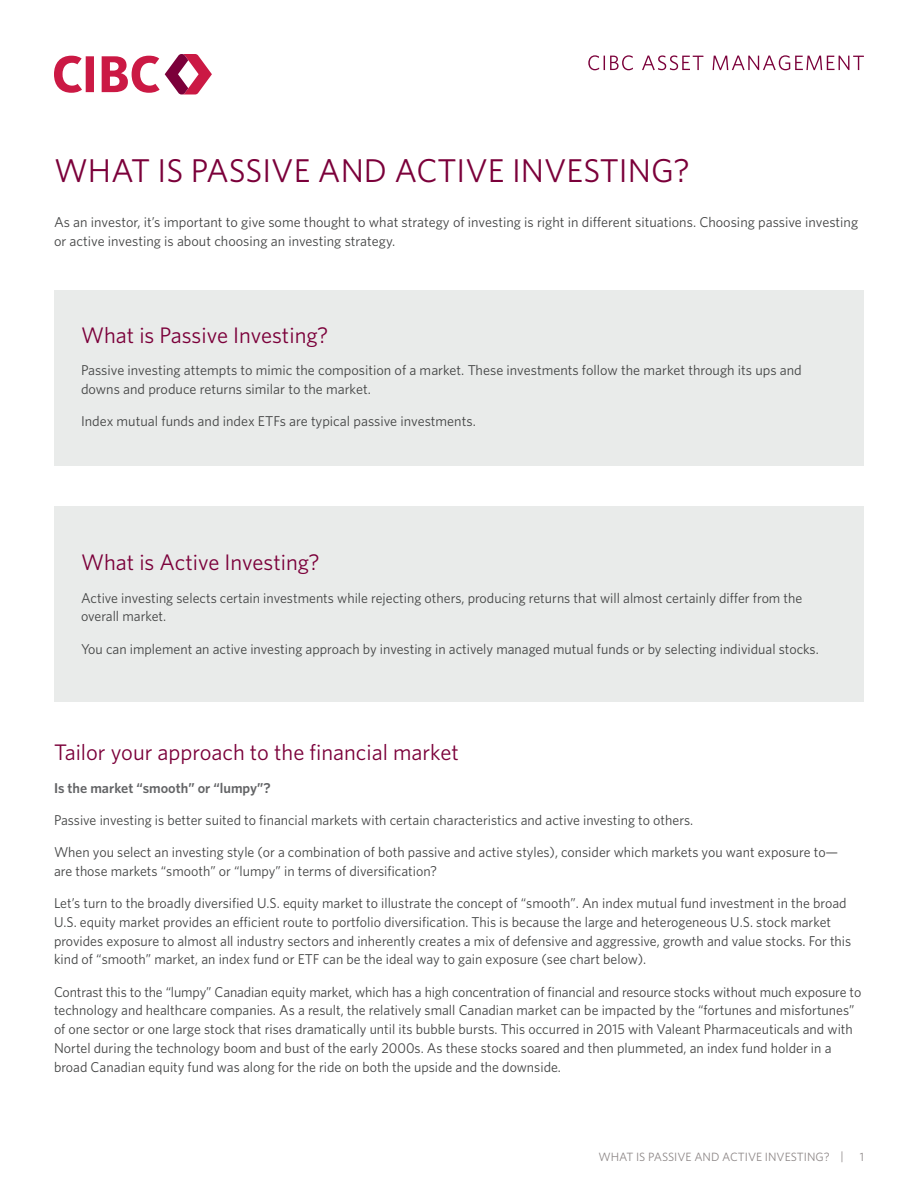
<style>
.page{position:relative;width:918px;height:1188px;background:#fff}
.page>*{position:absolute;margin:0;border:0;box-sizing:border-box;transform-origin:0 0}
.Header_H1{font:33px "Whitney";color:#7b003a}
.Subheader_H2{font:22.5px "Whitney";color:#7b003a}
.Body_P{font:14.25px/18.8px "Whitney";color:#434444}
.Body_P-2{font:600 14.25px "Whitney";color:#636466}
.t1{font:12px "Whitney";color:#8e8888}
</style>
<div class="page">
<svg style="left:54px;top:54px;width:158px;height:40px"></svg>
<svg style="left:588px;top:55px;width:45px;height:15px"></svg>
<svg style="left:642px;top:55px;width:62px;height:15px"></svg>
<svg style="left:713px;top:55px;width:151px;height:15px"></svg>
<div style="left:54px;top:290px;width:810px;height:176px;background:#e9ebea"></div>
<div style="left:54px;top:506px;width:810px;height:196px;background:#e9ebea"></div>
<h1 class="Header_H1" style="left:54px;top:148px;width:638px">WHAT IS PASSIVE AND ACTIVE INVESTING?</h1>
<p class="Body_P" style="left:54px;top:213px;width:806px">As an investor, it’s important to give some thought to what strategy of investing is right in different situations. Choosing passive investing or active investing is about choosing an investing strategy.</p>
<h2 class="Subheader_H2" style="left:81px;top:320px;width:249px">What is Passive Investing?</h2>
<p class="Body_P" style="left:81px;top:360px;width:722px">Passive investing attempts to mimic the composition of a market. These investments follow the market through its ups and downs and produce returns similar to the market.</p>
<p class="Body_P" style="left:81px;top:411px;width:396px">Index mutual funds and index ETFs are typical passive investments.</p>
<h2 class="Subheader_H2" style="left:81px;top:548px;width:240px">What is Active Investing?</h2>
<p class="Body_P" style="left:81px;top:588px;width:723px">Active investing selects certain investments while rejecting others, producing returns that will almost certainly differ from the overall market.</p>
<p class="Body_P" style="left:81px;top:639px;width:739px">You can implement an active investing approach by investing in actively managed mutual funds or by selecting individual stocks.</p>
<h2 class="Subheader_H2" style="left:54px;top:738px;width:406px">Tailor your approach to the financial market</h2>
<p class="Body_P-2" style="left:54px;top:778px;width:218px">Is the market “smooth” or “lumpy”?</p>
<p class="Body_P" style="left:54px;top:810px;width:641px">Passive investing is better suited to financial markets with certain characteristics and active investing to others.</p>
<p class="Body_P" style="left:54px;top:843px;width:786px">When you select an investing style (or a combination of both passive and active styles), consider which markets you want exposure to— are those markets “smooth” or “lumpy” in terms of diversification?</p>
<p class="Body_P" style="left:54px;top:894px;width:799px">Let’s turn to the broadly diversified U.S. equity market to illustrate the concept of “smooth”. An index mutual fund investment in the broad U.S. equity market provides an efficient route to portfolio diversification. This is because the large and heterogeneous U.S. stock market provides exposure to almost all industry sectors and inherently creates a mix of defensive and aggressive, growth and value stocks. For this kind of “smooth” market, an index fund or ETF can be the ideal way to gain exposure (see chart below).</p>
<p class="Body_P" style="left:54px;top:982px;width:809px">Contrast this to the “lumpy” Canadian equity market, which has a high concentration of financial and resource stocks without much exposure to technology and healthcare companies. As a result, the relatively small Canadian market can be impacted by the “fortunes and misfortunes” of one sector or one large stock that rises dramatically until its bubble bursts. This occurred in 2015 with Valeant Pharmaceuticals and with Nortel during the technology boom and bust of the early 2000s. As these stocks soared and then plummeted, an index fund holder in a broad Canadian equity fund was along for the ride on both the upside and the downside.</p>
<p class="t1" style="left:598px;top:1149px;width:247px">WHAT IS PASSIVE AND ACTIVE INVESTING? |</p>
<p class="t1" style="left:860px;top:1149px;width:6px">1</p>
</div>
